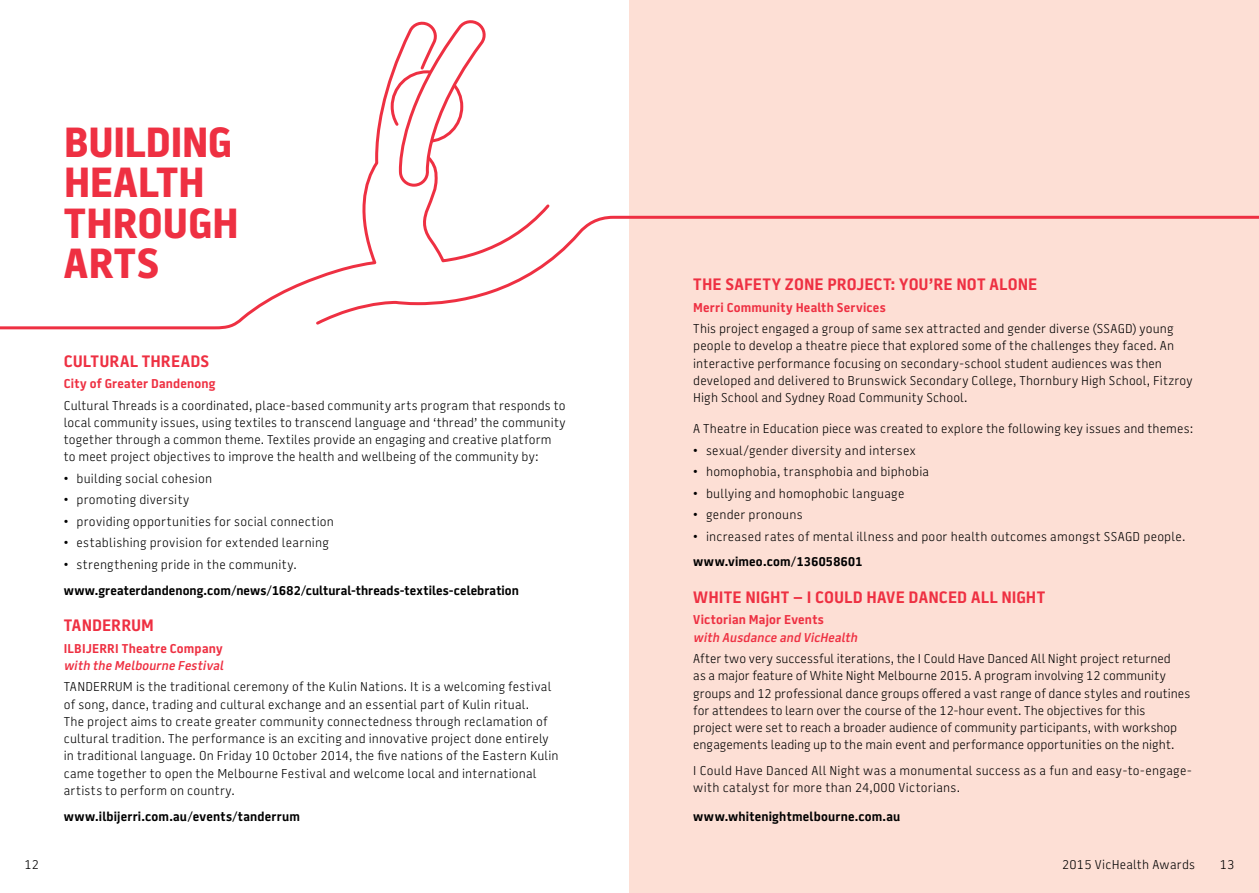
<style>
.page{position:relative;width:1259px;height:893px;background:#fff}
.page>*{position:absolute;margin:0;border:0;box-sizing:border-box;transform-origin:0 0}
.t1{font:800 42px/40.5px "Battersea";letter-spacing:-.01em;color:#ee3042}
.t2{font:700 16.5px "Battersea";letter-spacing:.01em;color:#ee3042}
.t3{font:300 12.75px/17.2px "Battersea";letter-spacing:.01em;color:#000}
.t4{font:700 12.75px "Battersea";letter-spacing:.015em;color:#000}
.t5{font:700 12.75px "Battersea";letter-spacing:.015em;color:#ee3042}
.t6{font:italic 600 12.75px "Battersea";color:#ee3042}
</style>
<div class="page">
<div style="left:629px;top:0;width:630px;height:893px;background:#fddfd5"></div>
<svg style="left:0;top:57px;width:1259px;height:273px"></svg>
<svg style="left:397px;top:20px;width:93px;height:168px"></svg>
<h1 class="t1" style="left:64px;top:124px;width:177px">BUILDING<br>HEALTH<br>THROUGH<br>ARTS</h1>
<p class="t2" style="left:64px;top:349px;width:147px">CULTURAL THREADS</p>
<p class="t5" style="left:64px;top:375px;width:153px">City of Greater Dandenong</p>
<p class="t3" style="left:64px;top:397px;width:503px">Cultural Threads is a coordinated, place-based community arts program that responds to local community issues, using textiles to transcend language and ‘thread’ the community together through a common theme. Textiles provide an engaging and creative platform to meet project objectives to improve the health and wellbeing of the community by:</p>
<p class="t3" style="left:64px;top:470px;width:150px">• building social cohesion</p>
<p class="t3" style="left:64px;top:492px;width:127px">• promoting diversity</p>
<p class="t3" style="left:64px;top:513px;width:272px">• providing opportunities for social connection</p>
<p class="t3" style="left:64px;top:535px;width:266px">• establishing provision for extended learning</p>
<p class="t3" style="left:64px;top:556px;width:234px">• strengthening pride in the community.</p>
<p class="t4" style="left:64px;top:581px;width:457px">www.greaterdandenong.com/news/1682/cultural-threads-textiles-celebration</p>
<p class="t2" style="left:64px;top:614px;width:92px">TANDERRUM</p>
<p class="t5" style="left:64px;top:639px;width:160px">ILBIJERRI Theatre Company</p>
<p class="t6" style="left:64px;top:657px;width:164px">with the Melbourne Festival</p>
<p class="t3" style="left:64px;top:679px;width:496px">TANDERRUM is the traditional ceremony of the Kulin Nations. It is a welcoming festival of song, dance, trading and cultural exchange and an essential part of Kulin ritual.<br>The project aims to create greater community connectedness through reclamation of cultural tradition. The performance is an exciting and innovative project done entirely in traditional language. On Friday 10 October 2014, the five nations of the Eastern Kulin came together to open the Melbourne Festival and welcome local and international artists to perform on country.</p>
<p class="t4" style="left:64px;top:807px;width:238px">www.ilbijerri.com.au/events/tanderrum</p>
<p class="t2" style="left:693px;top:273px;width:345px">THE SAFETY ZONE PROJECT: YOU’RE NOT ALONE</p>
<p class="t5" style="left:693px;top:298px;width:194px">Merri Community Health Services</p>
<p class="t3" style="left:693px;top:320px;width:501px">This project engaged a group of same sex attracted and gender diverse (SSAGD) young people to develop a theatre piece that explored some of the challenges they faced. An interactive performance focusing on secondary-school student audiences was then developed and delivered to Brunswick Secondary College, Thornbury High School, Fitzroy High School and Sydney Road Community School.</p>
<p class="t3" style="left:693px;top:420px;width:501px">A Theatre in Education piece was created to explore the following key issues and themes:</p>
<p class="t3" style="left:693px;top:442px;width:224px">• sexual/gender diversity and intersex</p>
<p class="t3" style="left:693px;top:463px;width:237px">• homophobia, transphobia and biphobia</p>
<p class="t3" style="left:693px;top:485px;width:213px">• bullying and homophobic language</p>
<p class="t3" style="left:693px;top:506px;width:111px">• gender pronouns</p>
<p class="t3" style="left:693px;top:528px;width:494px">• increased rates of mental illness and poor health outcomes amongst SSAGD people.</p>
<p class="t4" style="left:693px;top:553px;width:171px">www.vimeo.com/136058601</p>
<p class="t2" style="left:693px;top:586px;width:353px">WHITE NIGHT – I COULD HAVE DANCED ALL NIGHT</p>
<p class="t5" style="left:693px;top:611px;width:132px">Victorian Major Events</p>
<p class="t6" style="left:693px;top:628px;width:169px">with Ausdance and VicHealth</p>
<p class="t3" style="left:693px;top:650px;width:498px">After two very successful iterations, the I Could Have Danced All Night project returned<br>as a major feature of White Night Melbourne 2015. A program involving 12 community groups and 12 professional dance groups offered a vast range of dance styles and routines for attendees to learn over the course of the 12-hour event. The objectives for this<br>project were set to reach a broader audience of community participants, with workshop engagements leading up to the main event and performance opportunities on the night.</p>
<p class="t3" style="left:693px;top:762px;width:500px">I Could Have Danced All Night was a monumental success as a fun and easy-to-engage&shy;with catalyst for more than 24,000 Victorians.</p>
<p class="t4" style="left:693px;top:807px;width:209px">www.whitenightmelbourne.com.au</p>
<p class="t3" style="left:25px;top:856px;width:16px">12</p>
<p class="t3" style="left:1062px;top:856px;width:134px">2015 VicHealth Awards</p>
<p class="t3" style="left:1219px;top:856px;width:16px">13</p>
</div>
